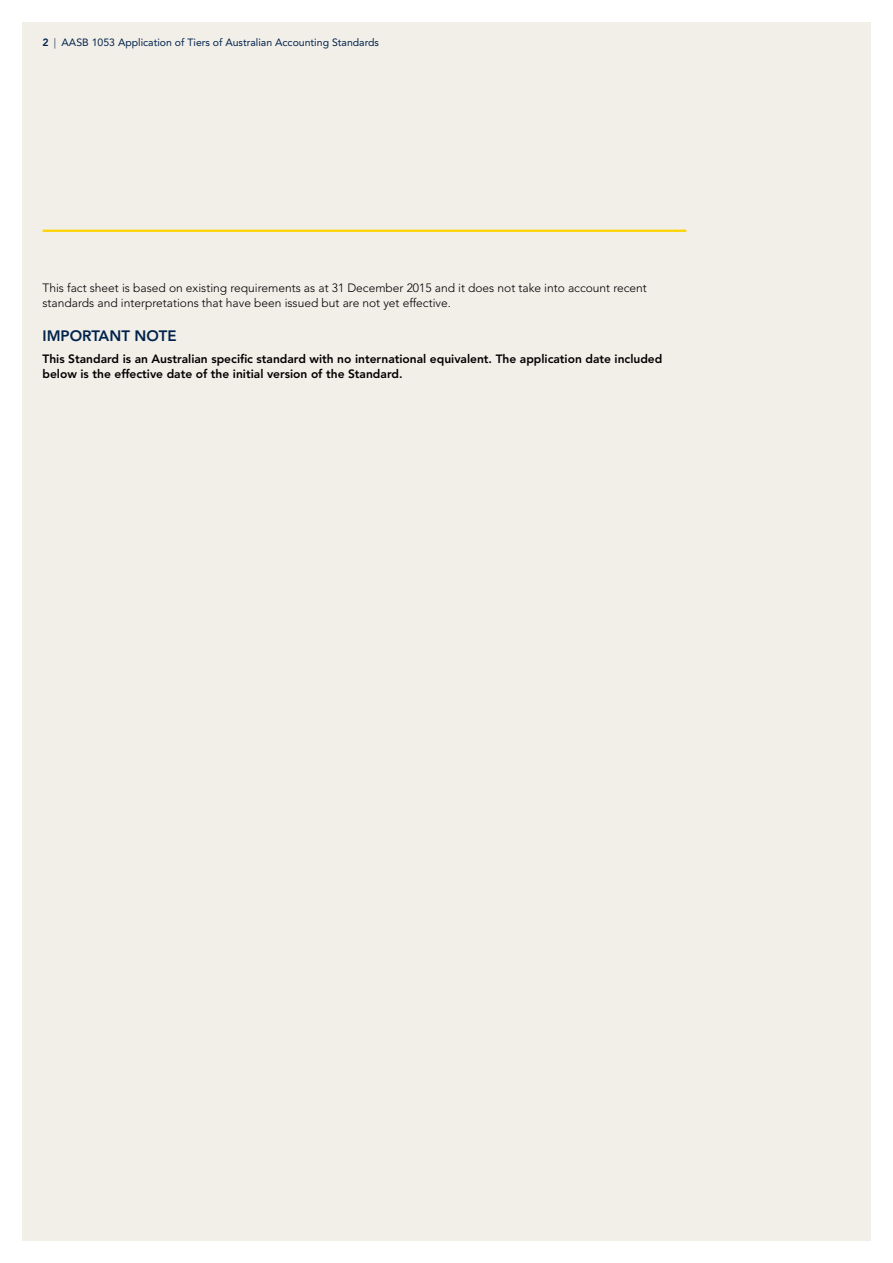
<style>
.page{position:relative;width:893px;height:1263px;background:#fff}
.page>*{position:absolute;margin:0;border:0;box-sizing:border-box;transform-origin:0 0}
.t1{font:800 15px "Avenir LT Std";color:#00234b}
.t2{font:300 12px/15px "Avenir LT Std";color:#000}
.t3{font:800 12px/15px "Avenir LT Std";color:#000}
.t4{font:10.5px "Avenir LT Std";color:#00234b}
.s1{font-weight:800}
.s2{font-weight:300}
</style>
<div class="page">
<div style="left:22px;top:22px;width:848px;height:1218px;background:#f2eee8"></div>
<hr style="left:43px;top:230px;width:643px;height:2px;background:#ffd400">
<p class="t4" style="left:43px;top:37px;width:338px"><span class="s1">2</span> <span class="s2">|</span> AASB 1053 Application of Tiers of Australian Accounting Standards</p>
<p class="t2" style="left:43px;top:280px;width:606px">This fact sheet is based on existing requirements as at 31 December 2015 and it does not take into account recent standards and interpretations that have been issued but are not yet effective.</p>
<p class="t1" style="left:43px;top:327px;width:136px">IMPORTANT NOTE</p>
<p class="t3" style="left:43px;top:351px;width:621px">This Standard is an Australian specific standard with no international equivalent. The application date included below is the effective date of the initial version of the Standard.</p>
</div>
